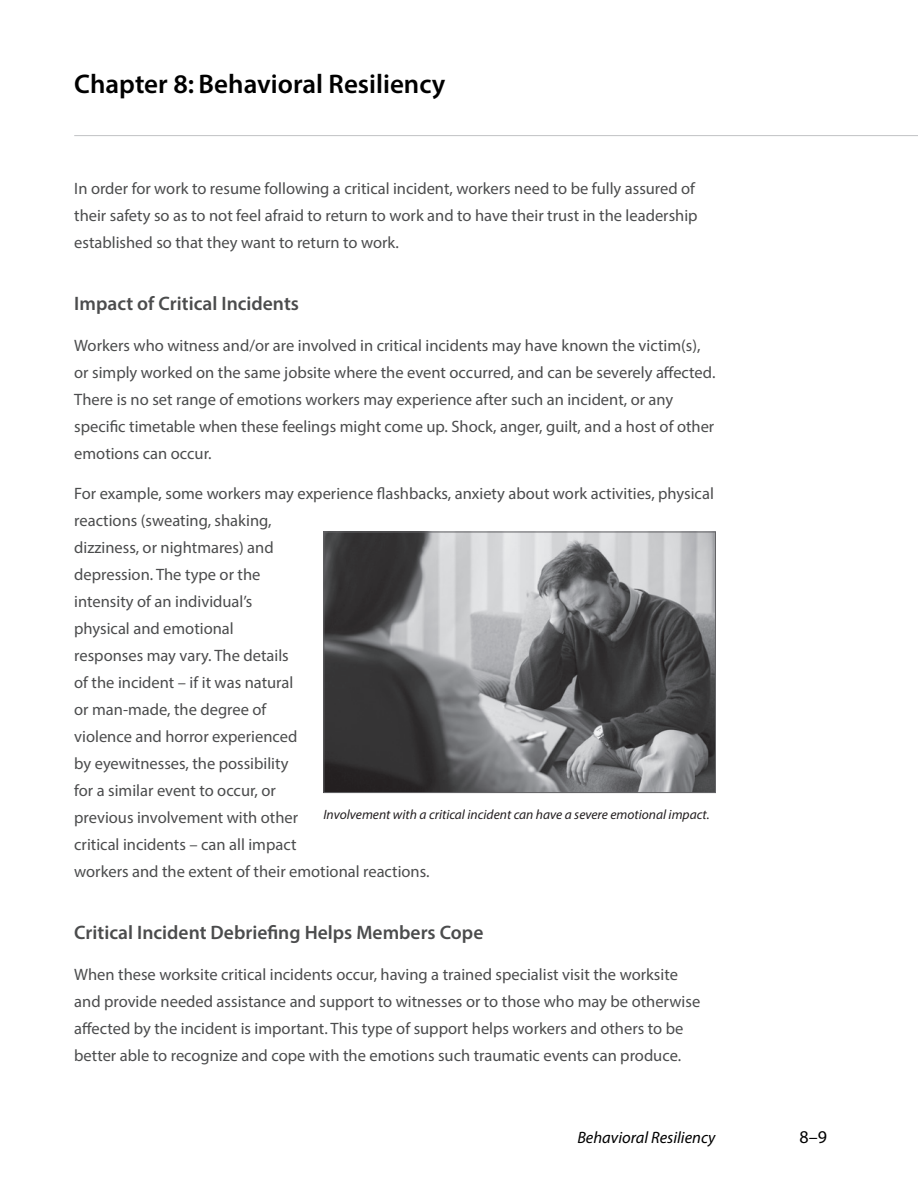
<style>
.page{position:relative;width:918px;height:1188px;background:#fff}
.page>*{position:absolute;margin:0;border:0;box-sizing:border-box;transform-origin:0 0}
.t1{font:600 27px "Myriad Pro";color:#000}
.Participant-Header_L{font:600 19.5px "Myriad Pro";color:#4b4c4d}
.t2{font:18px "Myriad Pro";color:#000}
.Participant-Paragrap{font:16.5px/27px "Myriad Pro";color:#4b4c4d}
.t3{font:italic 16.5px "Myriad Pro";color:#000}
.Participant-Caption{font:italic 13.5px "Myriad Pro";color:#231f20}
</style>
<div class="page">
<hr style="left:74px;top:135px;width:844px;height:1px;background:#c7c8ca">
<img style="left:325px;top:534px;width:389px;height:257px">
<div style="left:323px;top:532px;width:393px;height:261px;border:1px solid #636366"></div>
<h1 class="t1" style="left:74px;top:67px;width:373px">Chapter 8: Behavioral Resiliency</h1>
<p class="Participant-Paragrap" style="left:74px;top:175px;width:625px">In order for work to resume following a critical incident, workers need to be fully assured of their safety so as to not feel afraid to return to work and to have their trust in the leadership established so that they want to return to work.</p>
<p class="Participant-Header_L" style="left:74px;top:291px;width:226px">Impact of Critical Incidents</p>
<p class="Participant-Paragrap" style="left:74px;top:331px;width:643px">Workers who witness and/or are involved in critical incidents may have known the victim(s), or simply worked on the same jobsite where the event occurred, and can be severely affected.<br>There is no set range of emotions workers may experience after such an incident, or any specific timetable when these feelings might come up. Shock, anger, guilt, and a host of other emotions can occur.</p>
<p class="Participant-Paragrap" style="left:74px;top:480px;width:641px">For example, some workers may experience flashbacks, anxiety about work activities, physical reactions (sweating, shaking,<br>dizziness, or nightmares) and<br>depression. The type or the<br>intensity of an individual’s<br>physical and emotional<br>responses may vary. The details<br>of the incident – if it was natural<br>or man-made, the degree of<br>violence and horror experienced<br>by eyewitnesses, the possibility<br>for a similar event to occur, or<br>previous involvement with other<br>critical incidents – can all impact<br>workers and the extent of their emotional reactions.</p>
<p class="Participant-Caption" style="left:323px;top:806px;width:388px">Involvement with a critical incident can have a severe emotional impact.</p>
<p class="Participant-Header_L" style="left:74px;top:920px;width:411px">Critical Incident Debriefing Helps Members Cope</p>
<p class="Participant-Paragrap" style="left:74px;top:961px;width:628px">When these worksite critical incidents occur, having a trained specialist visit the worksite and provide needed assistance and support to witnesses or to those who may be otherwise affected by the incident is important. This type of support helps workers and others to be better able to recognize and cope with the emotions such traumatic events can produce.</p>
<p class="t3" style="left:577px;top:1128px;width:140px">Behavioral Resiliency</p>
<p class="t2" style="left:800px;top:1126px;width:29px">8–9</p>
</div>
